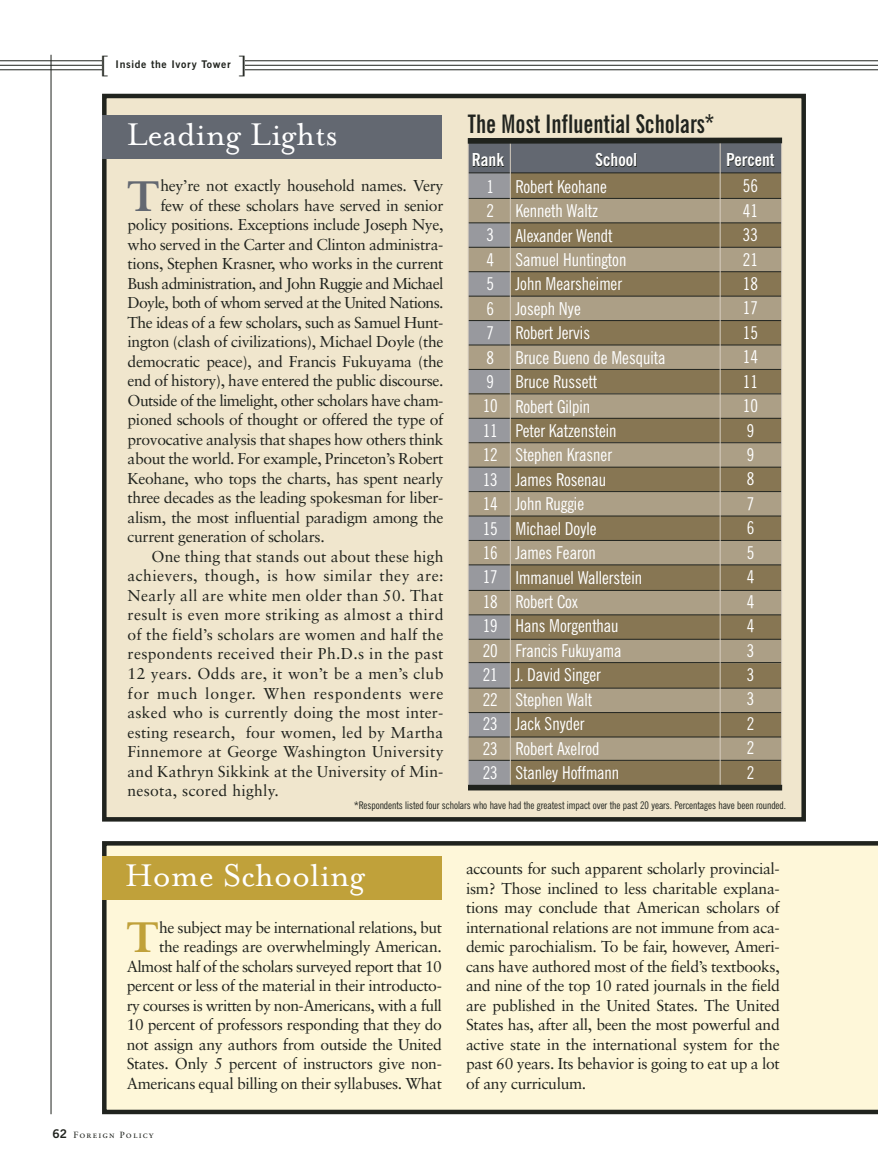
<style>
.page{position:relative;width:878px;height:1175px;background:#fff}
.page>*{position:absolute;margin:0;border:0;box-sizing:border-box;transform-origin:0 0}
.t1{font:700 49.5px "Mrs Eaves";color:#636871}
.t2{font:700 49.5px "Mrs Eaves";color:#c0a13a}
.t3{font:36px "Mrs Eaves Roman";color:#fff}
.t4{font:27px "Mrs Eaves Roman";color:#20231e}
.t5{font:700 extra-condensed 25.5px "News Gothic BT";color:#20231e}
.t6{font:condensed 17.7px/24.5px "News Gothic BT";color:#fff}
.t7{font:700 condensed 17.7px "News Gothic BT";color:#fff}
.t8{font:15.75px/19.5px "Sabon";letter-spacing:-.02em;color:#20231e;text-align:justify}
.t9{font:15.75px "Sabon";letter-spacing:.02em;color:#20231e}
.t10{font:15.75px "Sabon";letter-spacing:.015em;color:#20231e}
.t11{font:15.75px "Sabon";letter-spacing:.005em;color:#20231e}
.t12{font:15.75px "Sabon";letter-spacing:.01em;color:#20231e}
.t13{font:15.75px "Sabon";letter-spacing:-.045em;color:#20231e}
.t14{font:15.75px "Sabon";letter-spacing:-.04em;color:#20231e}
.t15{font:15.75px "Sabon";letter-spacing:.025em;color:#20231e}
.t16{font:15.75px "Sabon";letter-spacing:.045em;color:#20231e}
.t17{font:condensed 10.5px "News Gothic BT";letter-spacing:-.005em;color:#20231e}
.t18{font:700 10.5px "News Gothic BT";letter-spacing:.06em;color:#20231e}
.t19{font:9px "Sabon Roman SC";letter-spacing:.13em;color:#20231e}
.s1{font-family:"News Gothic BT";font-weight:700;font-size:12px}
</style>
<div class="page">
<hr style="left:0;top:60px;width:878px;height:1px;background:#20231e">
<hr style="left:0;top:65px;width:878px;height:1px;background:#20231e">
<hr style="left:0;top:69px;width:878px;height:1px;background:#20231e">
<hr style="left:51px;top:55px;width:1px;height:1059px;background:#20231e">
<div style="left:102px;top:55px;width:143px;height:21px;background:#fff"></div>
<div style="left:104px;top:96px;width:699px;height:723px;background:#f0e6cd"></div>
<div style="left:102px;top:94px;width:704px;height:727px;border:4px solid #20231e"></div>
<div style="left:102px;top:115px;width:340px;height:43px;background:#636871"></div>
<div style="left:102px;top:841px;width:776px;height:273px;background:#fef7d9"></div>
<div style="left:102px;top:856px;width:340px;height:43px;background:#c0a13a"></div>
<svg style="left:467px;top:137px;width:316px;height:654px;background:#91856d"></svg>
<h3 class="t4" style="left:99px;top:49px;width:11px">[</h3>
<p class="t18" style="left:116px;top:61px;width:116px">Inside the Ivory Tower</p>
<h3 class="t4" style="left:238px;top:49px;width:11px">]</h3>
<h2 class="t3" style="left:127px;top:111px;width:212px">Leading Lights</h2>
<h3 class="t5" style="left:468px;top:114px;width:248px">The Most Influential Scholars*</h3>
<p class="t7" style="left:472px;top:154px;width:34px">Rank</p>
<p class="t7" style="left:595px;top:154px;width:44px">School</p>
<p class="t7" style="left:726px;top:154px;width:50px">Percent</p>
<h1 class="t1" style="left:128px;top:165px;width:33px">T</h1>
<p class="t8" style="left:160px;top:177px;width:284px">hey’re not exactly household names. Very</p>
<p class="t6" style="left:482px;top:176px;width:17px">1<br>2<br>3<br>4<br>5<br>6<br>7<br>8<br>9<br>10<br>11<br>12<br>13<br>14<br>15<br>16<br>17<br>18<br>19<br>20<br>21<br>22<br>23<br>23<br>23</p>
<p class="t6" style="left:515px;top:176px;width:151px">Robert Keohane<br>Kenneth Waltz<br>Alexander Wendt<br>Samuel Huntington<br>John Mearsheimer<br>Joseph Nye<br>Robert Jervis<br>Bruce Bueno de Mesquita<br>Bruce Russett<br>Robert Gilpin<br>Peter Katzenstein<br>Stephen Krasner<br>James Rosenau<br>John Ruggie<br>Michael Doyle<br>James Fearon<br>Immanuel Wallerstein<br>Robert Cox<br>Hans Morgenthau<br>Francis Fukuyama<br>J. David Singer<br>Stephen Walt<br>Jack Snyder<br>Robert Axelrod<br>Stanley Hoffmann</p>
<p class="t6" style="left:742px;top:175px;width:17px">56<br>41<br>33<br>21<br>18<br>17<br>15<br>14<br>11<br>10<br>9<br>9<br>8<br>7<br>6<br>5<br>4<br>4<br>4<br>3<br>3<br>3<br>2<br>2<br>2</p>
<p class="t8" style="left:160px;top:197px;width:284px">few of these scholars have served in senior</p>
<p class="t8" style="left:128px;top:216px;width:317px">policy positions. Exceptions include Joseph Nye,</p>
<p class="t8" style="left:128px;top:236px;width:317px">who served in the Carter and Clinton administra-</p>
<p class="t8" style="left:128px;top:255px;width:317px">tions, Stephen Krasner, who works in the current</p>
<p class="t13" style="left:128px;top:277px;width:317px">Bush administration, and John Ruggie and Michael</p>
<p class="t14" style="left:128px;top:296px;width:317px">Doyle, both of whom served at the United Nations.</p>
<p class="t8" style="left:128px;top:314px;width:317px">The ideas of a few scholars, such as Samuel Hunt-</p>
<p class="t8" style="left:128px;top:333px;width:317px">ington (clash of civilizations), Michael Doyle (the</p>
<p class="t8" style="left:128px;top:353px;width:317px">democratic peace), and Francis Fukuyama (the</p>
<p class="t8" style="left:128px;top:372px;width:317px">end of history), have entered the public discourse.</p>
<p class="t8" style="left:128px;top:392px;width:317px">Outside of the limelight, other scholars have cham-</p>
<p class="t8" style="left:128px;top:411px;width:317px">pioned schools of thought or offered the type of</p>
<p class="t8" style="left:128px;top:431px;width:317px">provocative analysis that shapes how others think</p>
<p class="t8" style="left:128px;top:450px;width:317px">about the world. For example, Princeton’s Robert</p>
<p class="t8" style="left:128px;top:470px;width:317px">Keohane, who tops the charts, has spent nearly</p>
<p class="t8" style="left:128px;top:489px;width:317px">three decades as the leading spokesman for liber-</p>
<p class="t8" style="left:128px;top:509px;width:317px">alism, the most influential paradigm among the</p>
<p class="t8" style="left:128px;top:528px;width:199px">current generation of scholars.</p>
<p class="t11" style="left:152px;top:550px;width:293px">One thing that stands out about these high</p>
<p class="t15" style="left:128px;top:569px;width:317px">achievers, though, is how similar they are:</p>
<p class="t9" style="left:128px;top:589px;width:317px">Nearly all are white men older than 50. That</p>
<p class="t9" style="left:128px;top:608px;width:317px">result is even more striking as almost a third</p>
<p class="t10" style="left:128px;top:628px;width:317px">of the field’s scholars are women and half the</p>
<p class="t9" style="left:128px;top:647px;width:317px">respondents received their Ph.D.s in the past</p>
<p class="t9" style="left:128px;top:667px;width:317px">12 years. Odds are, it won’t be a men’s club</p>
<p class="t16" style="left:128px;top:686px;width:317px">for much longer. When respondents were</p>
<p class="t12" style="left:128px;top:706px;width:317px">asked who is currently doing the most inter-</p>
<p class="t12" style="left:128px;top:725px;width:317px">esting research, four women, led by Martha</p>
<p class="t10" style="left:128px;top:745px;width:317px">Finnemore at George Washington University</p>
<p class="t11" style="left:128px;top:764px;width:317px">and Kathryn Sikkink at the University of Min-</p>
<p class="t10" style="left:128px;top:784px;width:153px">nesota, scored highly.</p>
<p class="t17" style="left:353px;top:801px;width:434px">*Respondents listed four scholars who have had the greatest impact over the past 20 years. Percentages have been rounded.</p>
<h2 class="t3" style="left:125px;top:852px;width:241px">Home Schooling</h2>
<p class="t8" style="left:127px;top:918px;width:317px;text-align:right">he subject may be international relations, but<br>the readings are overwhelmingly American.<br>Almost half of the scholars surveyed report that 10 percent or less of the material in their introducto&shy;ry courses is written by non-Americans, with a full 10 percent of professors responding that they do not assign any authors from outside the United States. Only 5 percent of instructors give non-Americans equal billing on their syllabuses. What</p>
<h1 class="t2" style="left:127px;top:906px;width:33px">T</h1>
<p class="t19" style="left:52px;top:1131px;width:103px"><span class="s1">62</span> Foreign Policy</p>
<p class="t8" style="left:466px;top:860px;width:315px">accounts for such apparent scholarly provincial&shy;ism? Those inclined to less charitable explana&shy;tions may conclude that American scholars of international relations are not immune from aca&shy;demic parochialism. To be fair, however, Ameri&shy;cans have authored most of the field’s textbooks, and nine of the top 10 rated journals in the field are published in the United States. The United States has, after all, been the most powerful and active state in the international system for the past 60 years. Its behavior is going to eat up a lot of any curriculum.</p>
</div>
